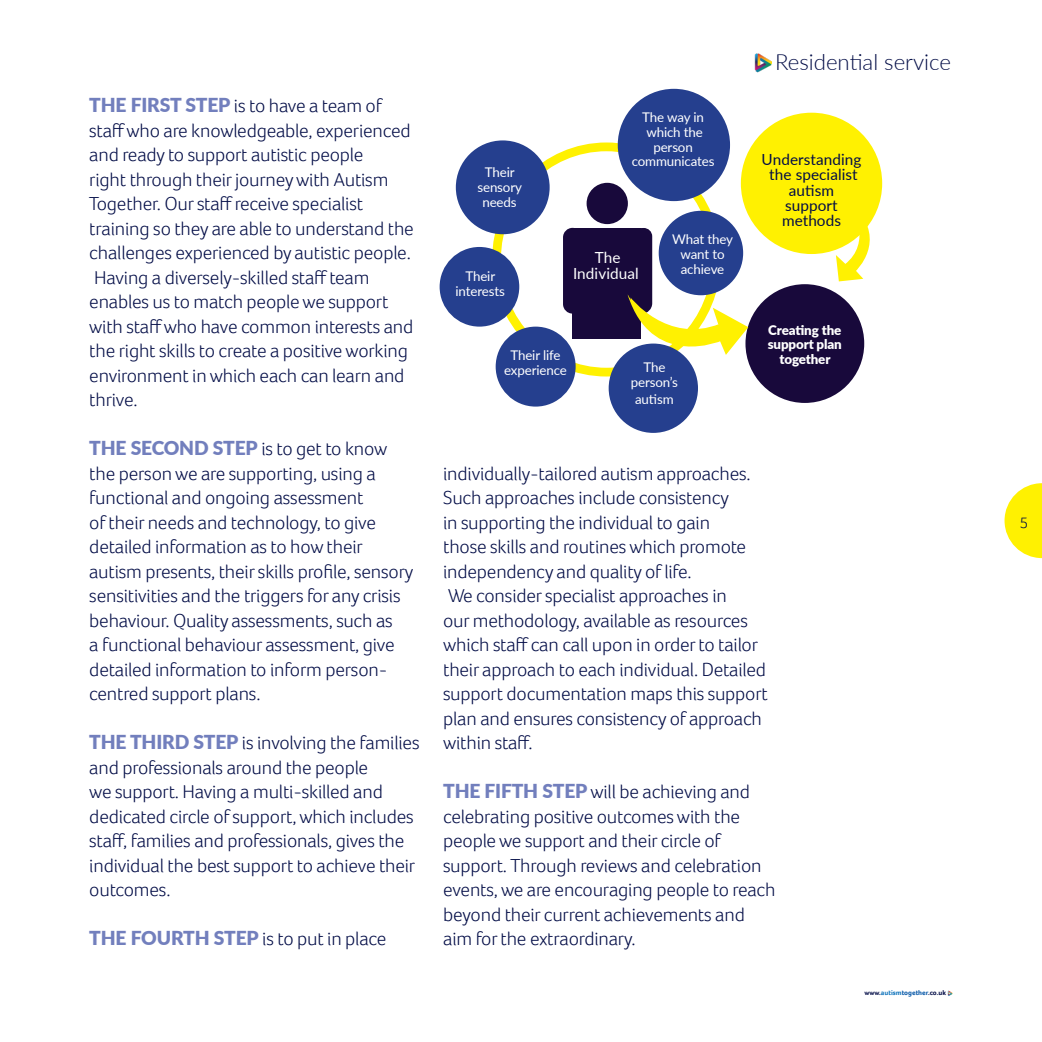
<style>
.page{position:relative;width:1042px;height:1042px;background:#fff}
.page>*{position:absolute;margin:0;border:0;box-sizing:border-box;transform-origin:0 0}
.t1{font:300 22.22px "Lato";color:#020c46}
.t2{font:300 19.25px/24.5px "Foco";letter-spacing:-.01em;color:#020c46}
.t3{font:300 15.75px "Foco";color:#020c46}
.body_copy{font:15.4px/15.4px "Lato";letter-spacing:.005em;color:#020c46;text-align:center}
.body_copy-2{font:15.4px "Lato";letter-spacing:.005em;color:#fff}
.body_copy-3{font:13.3px/14.9px "Lato";letter-spacing:-.01em;color:#fff;text-align:center}
.body_copy-4{font:900 13.3px/14.9px "Lato";letter-spacing:-.01em;color:#fff;text-align:center}
.t4{font:700 7px "Foco";color:#020c46}
.s1{font-family:"Lato";font-weight:900;color:#727fbd}
.s2{color:#1074bc}
.s3{color:#0154a6}
</style>
<div class="page">
<svg style="left:1004px;top:483px;width:38px;height:75px"></svg>
<svg style="left:948px;top:990px;width:4px;height:6px"></svg>
<img style="left:754px;top:53px;width:17px;height:20px">
<div style="left:745px;top:284px;width:119px;height:119px;background:#18093b;border-radius:50%"></div>
<div style="left:659px;top:211px;width:84px;height:84px;background:#253f8e;border-radius:50%"></div>
<div style="left:456px;top:140px;width:94px;height:94px;background:#253f8e;border-radius:50%"></div>
<div style="left:440px;top:247px;width:79px;height:80px;background:#253f8e;border-radius:50%"></div>
<div style="left:496px;top:327px;width:79px;height:79px;background:#253f8e;border-radius:50%"></div>
<div style="left:609px;top:343px;width:89px;height:90px;background:#253f8e;border-radius:50%"></div>
<div style="left:586px;top:183px;width:42px;height:41px;background:#18093b;border-radius:50%"></div>
<div style="left:572px;top:228px;width:69px;height:110px;background:#18093b"></div>
<div style="left:563px;top:228px;width:19px;height:86px;background:#18093b;border-radius:9px"></div>
<div style="left:618px;top:89px;width:112px;height:112px;background:#253f8e;border-radius:50%"></div>
<div style="left:741px;top:113px;width:141px;height:141px;background:#fff101;border-radius:50%"></div>
<svg style="left:624px;top:228px;width:124px;height:139px"></svg>
<svg style="left:836px;top:198px;width:45px;height:83px"></svg>
<p class="t2" style="left:89px;top:93px;width:326px"><span class="s1">THE FIRST STEP</span> is to have a team of staff who are knowledgeable, experienced and ready to support autistic people<br>right through their journey with Autism Together. Our staff receive specialist training so they are able to understand the challenges experienced by autistic people.</p>
<p class="t2" style="left:89px;top:265px;width:326px">Having a diversely-skilled staff team enables us to match people we support with staff who have common interests and the right skills to create a positive working environment in which each can learn and thrive.</p>
<p class="t2" style="left:89px;top:436px;width:326px"><span class="s1">THE SECOND STEP</span> is to get to know the person we are supporting, using a functional and ongoing assessment<br>of their needs and technology, to give detailed information as to how their autism presents, their skills profile, sensory sensitivities and the triggers for any crisis behaviour. Quality assessments, such as<br>a functional behaviour assessment, give detailed information to inform person&shy;centred support plans.</p>
<p class="t2" style="left:89px;top:730px;width:332px"><span class="s1">THE THIRD STEP</span> is involving the families and professionals around the people<br>we support. Having a multi-skilled and dedicated circle of support, which includes staff, families and professionals, gives the individual the best support to achieve their outcomes.</p>
<p class="t2" style="left:89px;top:926px;width:299px"><span class="s1">THE FOURTH STEP</span> is to put in place</p>
<p class="body_copy-3" style="left:477px;top:164px;width:46px">Their sensory needs</p>
<p class="body_copy-3" style="left:455px;top:268px;width:51px">Their interests</p>
<p class="body_copy-3" style="left:632px;top:109px;width:84px">The way in which the person communicates</p>
<p class="body_copy-2" style="left:595px;top:247px;width:27px">The</p>
<p class="body_copy-2" style="left:573px;top:262px;width:67px">Individual</p>
<p class="body_copy-3" style="left:672px;top:231px;width:62px">What they</p>
<p class="body_copy-3" style="left:680px;top:246px;width:46px">want to</p>
<p class="body_copy-3" style="left:681px;top:261px;width:45px">achieve</p>
<p class="body_copy-3" style="left:504px;top:347px;width:64px">Their life experience</p>
<p class="body_copy-3" style="left:643px;top:359px;width:23px">The</p>
<p class="body_copy-3" style="left:631px;top:374px;width:49px">person’s</p>
<p class="body_copy-3" style="left:635px;top:391px;width:40px">autism</p>
<p class="t1" style="left:775px;top:46px;width:177px">Residential service</p>
<p class="body_copy" style="left:761px;top:151px;width:101px">Understanding the specialist</p>
<p class="body_copy" style="left:782px;top:182px;width:61px">autism support methods</p>
<p class="body_copy-4" style="left:768px;top:322px;width:76px">Creating the support plan together</p>
<p class="t2" style="left:443px;top:461px;width:309px">individually-tailored autism approaches.<br>Such approaches include consistency<br>in supporting the individual to gain those skills and routines which promote independency and quality of life.</p>
<p class="t2" style="left:443px;top:583px;width:326px">We consider specialist approaches in<br>our methodology, available as resources which staff can call upon in order to tailor their approach to each individual. Detailed support documentation maps this support plan and ensures consistency of approach within staff.</p>
<p class="t2" style="left:443px;top:779px;width:334px"><span class="s1">THE FIFTH STEP</span> will be achieving and celebrating positive outcomes with the people we support and their circle of support. Through reviews and celebration events, we are encouraging people to reach beyond their current achievements and aim for the extraordinary.</p>
<p class="t4" style="left:864px;top:988px;width:83px">www.<span class="s2">autism</span><span class="s3">together</span>.co.uk</p>
<p class="t3" style="left:1020px;top:513px;width:10px">5</p>
</div>
